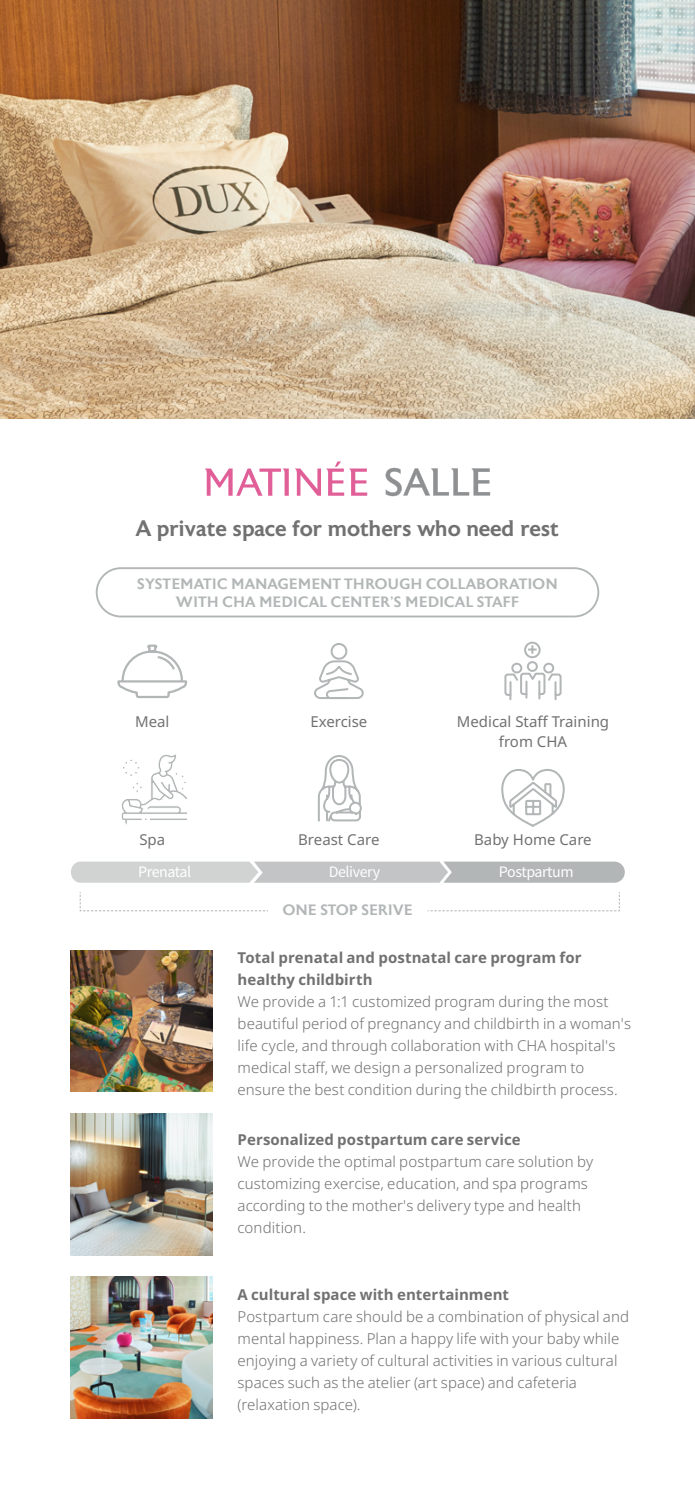
<style>
.page{position:relative;width:695px;height:1489px;background:#fff}
.page>*{position:absolute;margin:0;border:0;box-sizing:border-box;transform-origin:0 0}
.t1{font:500 22.5px "Astoria";letter-spacing:.01em;color:#727171}
.t2{font:300 15px/22px "Noto Sans";letter-spacing:.01em;color:#727171}
.t3{font:700 15px/22px "Noto Sans";letter-spacing:.005em;color:#727171}
.t4{font:500 15px/17.5px "Astoria";letter-spacing:.01em;color:#b2b6b6;text-align:center}
.t5{font:15px/20px "Noto Sans";color:#727171;text-align:center}
.t6{font:14.25px "Noto Sans CJ Kkr";letter-spacing:-.03em;color:#fff}
</style>
<div class="page">
<img style="left:0;top:0;width:694px;height:418px">
<img style="left:71px;top:950px;width:142px;height:141px">
<img style="left:71px;top:1113px;width:142px;height:141px">
<img style="left:71px;top:1276px;width:142px;height:141px">
<svg style="left:79px;top:892px;width:189px;height:19px"></svg>
<svg style="left:71px;top:861px;width:553px;height:21px;background:#c4c7c7"></svg>
<svg style="left:427px;top:892px;width:193px;height:19px"></svg>
<div style="left:96px;top:567px;width:503px;height:50px;border:2px solid #b2b6b6;border-radius:24px"></div>
<svg style="left:117px;top:644px;width:71px;height:54px"></svg>
<svg style="left:314px;top:643px;width:50px;height:56px"></svg>
<div style="left:524px;top:641px;width:16px;height:17px;border:2px solid #b2b6b6;border-radius:50%"></div>
<svg style="left:504px;top:661px;width:58px;height:40px"></svg>
<svg style="left:528px;top:645px;width:8px;height:8px"></svg>
<svg style="left:501px;top:769px;width:64px;height:58px"></svg>
<svg style="left:317px;top:755px;width:45px;height:67px"></svg>
<svg style="left:121px;top:754px;width:66px;height:70px"></svg>
<svg style="left:205px;top:468px;width:84px;height:27px"></svg>
<svg style="left:295px;top:461px;width:72px;height:34px"></svg>
<svg style="left:385px;top:468px;width:105px;height:28px"></svg>
<h1 class="t1" style="left:136px;top:516px;width:424px">A private space for mothers who need rest</h1>
<p class="t4" style="left:137px;top:575px;width:422px">SYSTEMATIC MANAGEMENT THROUGH COLLABORATION<br>WITH CHA MEDICAL CENTER’S MEDICAL STAFF</p>
<p class="t5" style="left:135px;top:712px;width:36px">Meal</p>
<p class="t5" style="left:310px;top:712px;width:59px">Exercise</p>
<p class="t5" style="left:456px;top:712px;width:154px">Medical Staff Training from CHA</p>
<p class="t5" style="left:139px;top:830px;width:27px">Spa</p>
<p class="t5" style="left:298px;top:830px;width:83px">Breast Care</p>
<p class="t5" style="left:474px;top:830px;width:119px">Baby Home Care</p>
<p class="t6" style="left:138px;top:863px;width:55px">Prenatal</p>
<p class="t6" style="left:328px;top:863px;width:53px">Delivery</p>
<p class="t6" style="left:499px;top:863px;width:76px">Postpartum</p>
<p class="t4" style="left:283px;top:901px;width:131px">ONE STOP SERIVE</p>
<p class="t3" style="left:237px;top:946px;width:345px">Total prenatal and postnatal care program for healthy childbirth</p>
<p class="t2" style="left:237px;top:990px;width:395px">We provide a 1:1 customized program during the most beautiful period of pregnancy and childbirth in a woman's life cycle, and through collaboration with CHA hospital's medical staff, we design a personalized program to ensure the best condition during the childbirth process.</p>
<p class="t3" style="left:237px;top:1128px;width:285px">Personalized postpartum care service</p>
<p class="t2" style="left:237px;top:1150px;width:357px">We provide the optimal postpartum care solution by customizing exercise, education, and spa programs according to the mother's delivery type and health condition.</p>
<p class="t3" style="left:237px;top:1283px;width:273px">A cultural space with entertainment</p>
<p class="t2" style="left:237px;top:1305px;width:393px">Postpartum care should be a combination of physical and mental happiness. Plan a happy life with your baby while enjoying a variety of cultural activities in various cultural spaces such as the atelier (art space) and cafeteria (relaxation space).</p>
</div>
